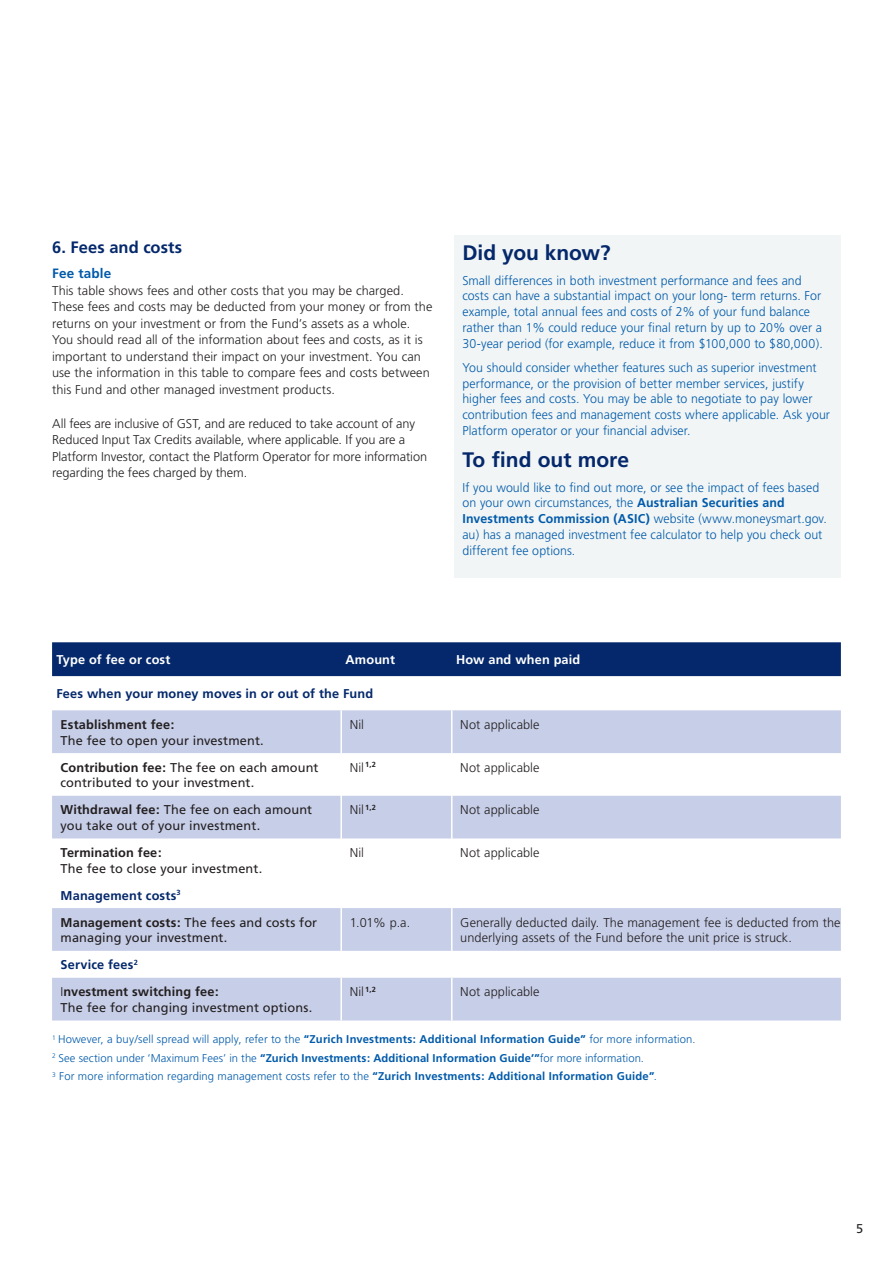
<style>
.page{position:relative;width:893px;height:1263px;background:#fff}
.page>*{position:absolute;margin:0;border:0;box-sizing:border-box;transform-origin:0 0}
.Head_3{font:700 21px "Frutiger";letter-spacing:-.005em;color:#04286b}
.Head_2{font:700 21px "Frutiger";letter-spacing:-.005em;color:#04286b}
.Head_2-2{font:700 16.5px "Frutiger";letter-spacing:.005em;color:#04286b}
.Head_3-2{font:700 13.5px "Frutiger";letter-spacing:.015em;color:#015aaa}
.Body{font:300 12.75px/15.8px "Frutiger";letter-spacing:.005em;color:#015aaa}
.Body-2{font:300 12.75px/16.5px "Frutiger";letter-spacing:.005em;color:#231f20}
.Body-3{font:12.75px/15.8px "Frutiger";letter-spacing:.01em;color:#231f20}
.Head_2-3{font:300 12.75px/16.5px "Frutiger";letter-spacing:-.005em;color:#231f20}
.Body-4{font:700 12.75px "Frutiger";letter-spacing:.01em;color:#04286b}
.Body-5{font:700 12.75px "Frutiger";letter-spacing:.01em;color:#fff}
.Footnote_9pt_Italic{font:300 11.25px "Frutiger";letter-spacing:.005em;color:#015aaa}
.s1{font-weight:700}
.s2{font-weight:300}
</style>
<div class="page">
<div style="left:52px;top:642px;width:789px;height:34px;background:#04286b"></div>
<svg style="left:52px;top:710px;width:789px;height:310px;fill:#c7cee8"></svg>
<hr style="left:340px;top:710px;width:2px;height:43px;background:#fff">
<hr style="left:451px;top:710px;width:2px;height:43px;background:#fff">
<hr style="left:340px;top:753px;width:2px;height:43px;background:#fff">
<hr style="left:451px;top:753px;width:2px;height:43px;background:#fff">
<hr style="left:340px;top:796px;width:2px;height:42px;background:#fff">
<hr style="left:451px;top:796px;width:2px;height:42px;background:#fff">
<hr style="left:340px;top:838px;width:2px;height:43px;background:#fff">
<hr style="left:451px;top:838px;width:2px;height:43px;background:#fff">
<hr style="left:340px;top:908px;width:2px;height:43px;background:#fff">
<hr style="left:451px;top:908px;width:2px;height:43px;background:#fff">
<hr style="left:340px;top:978px;width:2px;height:42px;background:#fff">
<hr style="left:451px;top:978px;width:2px;height:42px;background:#fff">
<div style="left:454px;top:235px;width:386px;height:342px;background:#f1f5f5"></div>
<p class="Head_2-2" style="left:52px;top:238px;width:131px">6. Fees and costs</p>
<p class="Head_3-2" style="left:52px;top:266px;width:61px">Fee table</p>
<p class="Body-2" style="left:52px;top:282px;width:382px">This table shows fees and other costs that you may be charged.<br>These fees and costs may be deducted from your money or from the returns on your investment or from the Fund’s assets as a whole.<br>You should read all of the information about fees and costs, as it is important to understand their impact on your investment. You can use the information in this table to compare fees and costs between this Fund and other managed investment products.</p>
<p class="Head_2-3" style="left:52px;top:415px;width:377px">All fees are inclusive of GST, and are reduced to take account of any Reduced Input Tax Credits available, where applicable. If you are a Platform Investor, contact the Platform Operator for more information regarding the fees charged by them.</p>
<p class="Head_2" style="left:462px;top:241px;width:150px">Did you know?</p>
<p class="Body" style="left:462px;top:272px;width:362px">Small differences in both investment performance and fees and costs can have a substantial impact on your long- term returns. For example, total annual fees and costs of 2% of your fund balance rather than 1% could reduce your final return by up to 20% over a 30-year period (for example, reduce it from $100,000 to $80,000).</p>
<p class="Body" style="left:462px;top:359px;width:369px">You should consider whether features such as superior investment performance, or the provision of better member services, justify higher fees and costs. You may be able to negotiate to pay lower contribution fees and management costs where applicable. Ask your Platform operator or your financial adviser.</p>
<p class="Head_3" style="left:462px;top:448px;width:168px">To find out more</p>
<p class="Body" style="left:462px;top:479px;width:366px">If you would like to find out more, or see the impact of fees based on your own circumstances, the <span class="s1">Australian Securities and Investments Commission (ASIC)</span> website (www.moneysmart.gov. au) has a managed investment fee calculator to help you check out different fee options.</p>
<p class="Body-5" style="left:56px;top:652px;width:116px">Type of fee or cost</p>
<p class="Body-5" style="left:345px;top:652px;width:51px">Amount</p>
<p class="Body-5" style="left:456px;top:652px;width:126px">How and when paid</p>
<p class="Body-4" style="left:56px;top:686px;width:318px">Fees when your money moves in or out of the Fund</p>
<p class="Body-3" style="left:61px;top:716px;width:205px"><span class="s1">Establishment fee:<br></span>The fee to open your investment.</p>
<p class="Body-2" style="left:350px;top:716px;width:16px">Nil</p>
<p class="Body-2" style="left:460px;top:716px;width:81px">Not applicable</p>
<p class="Body-3" style="left:61px;top:759px;width:259px"><span class="s1">Contribution fee:</span> The fee on each amount contributed to your investment.</p>
<p class="Body-2" style="left:350px;top:759px;width:28px">Nil <sup>1,2</sup></p>
<p class="Body-2" style="left:460px;top:759px;width:81px">Not applicable</p>
<p class="Body-3" style="left:61px;top:802px;width:253px"><span class="s1">Withdrawal fee:</span> The fee on each amount you take out of your investment.</p>
<p class="Body-2" style="left:350px;top:802px;width:28px">Nil <sup>1,2</sup></p>
<p class="Body-2" style="left:460px;top:802px;width:81px">Not applicable</p>
<p class="Body-3" style="left:61px;top:844px;width:203px"><span class="s1">Termination fee:<br></span>The fee to close your investment.</p>
<p class="Body-2" style="left:350px;top:844px;width:16px">Nil</p>
<p class="Body-2" style="left:460px;top:844px;width:81px">Not applicable</p>
<p class="Body-4" style="left:61px;top:888px;width:122px">Management costs<sup>3</sup></p>
<p class="Body-3" style="left:61px;top:914px;width:258px"><span class="s1">Management costs:</span> The fees and costs for managing your investment.</p>
<p class="Body-2" style="left:350px;top:914px;width:62px">1.01% p.a.</p>
<p class="Body-2" style="left:460px;top:914px;width:382px;line-height:15.8px">Generally deducted daily. The management fee is deducted from the underlying assets of the Fund before the unit price is struck.</p>
<p class="Body-4" style="left:61px;top:957px;width:79px">Service fees<sup>2</sup></p>
<p class="Body-3" style="left:61px;top:984px;width:253px"><span class="s2">I</span><span class="s1">nvestment switching fee:<br></span>The fee for changing investment options.</p>
<p class="Body-2" style="left:350px;top:983px;width:28px">Nil <sup>1,2</sup></p>
<p class="Body-2" style="left:460px;top:983px;width:81px">Not applicable</p>
<p class="Footnote_9pt_Italic" style="left:52px;top:1033px;width:645px"><sup>1</sup> However, a buy/sell spread will apply, refer to the <span class="s1">“Zurich Investments: Additional Information Guide”</span> for more information.</p>
<p class="Footnote_9pt_Italic" style="left:52px;top:1051px;width:593px"><sup>2</sup> See section under ‘Maximum Fees’ in the <span class="s1">“Zurich Investments: Additional Information Guide’”</span>for more information.</p>
<p class="Footnote_9pt_Italic" style="left:52px;top:1070px;width:606px"><sup>3</sup> For more information regarding management costs refer to the <span class="s1">“Zurich Investments: Additional Information Guide”</span>.</p>
<p class="Body-3" style="left:856px;top:1221px;width:9px">5</p>
</div>
